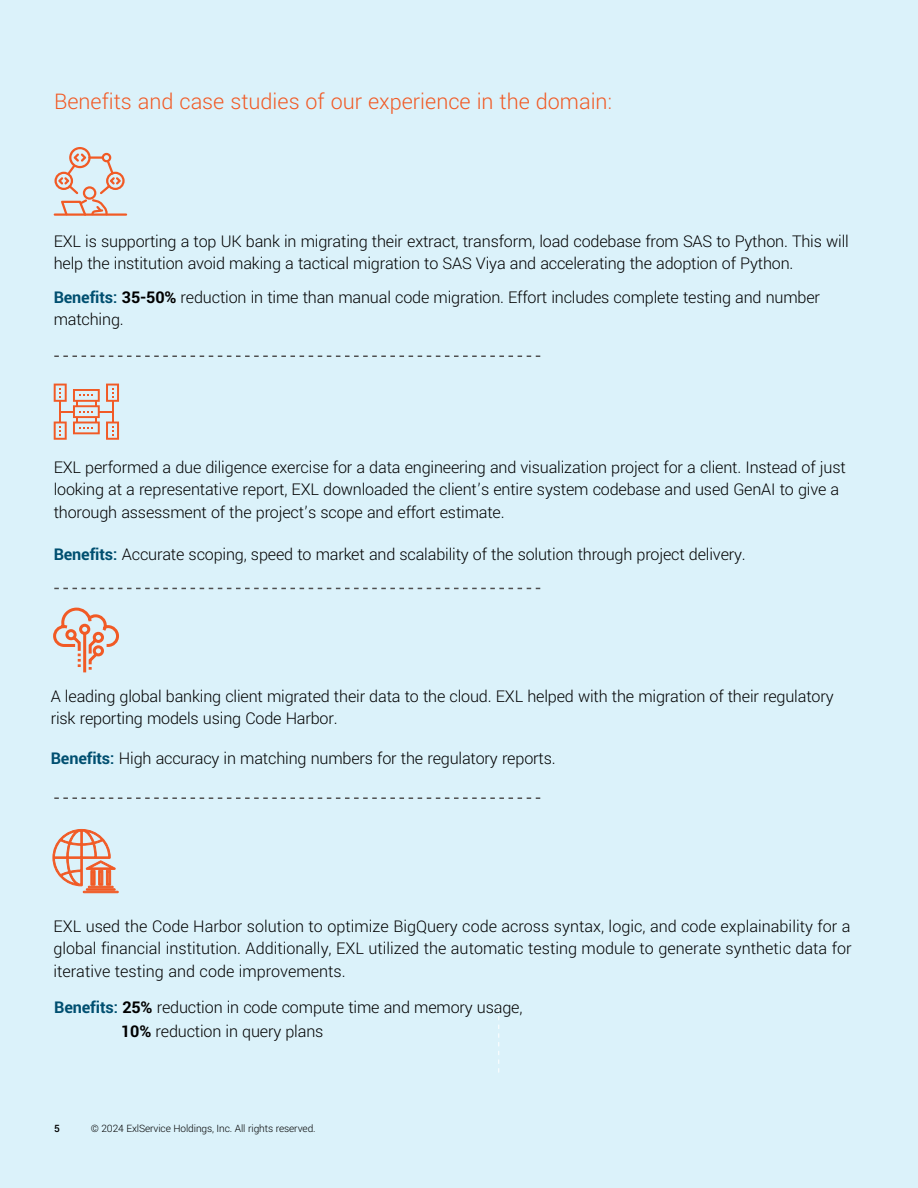
<style>
.page{position:relative;width:918px;height:1188px;background:#dbf2fa}
.page>*{position:absolute;margin:0;border:0;box-sizing:border-box;transform-origin:0 0}
.t1{font:300 24px "Yantramanav";color:#f15a25}
.t2{font:300 18px/22.5px "Yantramanav";letter-spacing:-.01em;color:#000}
.t3{font:300 11.25px "Yantramanav";letter-spacing:-.01em;color:#000}
.t4{font:500 11.25px "Yantramanav";color:#000}
.s1{font-weight:700;color:#004f70}
.s2{font-weight:700}
</style>
<div class="page">
<svg style="left:54px;top:356px;width:486px;height:1px"></svg>
<svg style="left:54px;top:588px;width:486px;height:1px"></svg>
<svg style="left:54px;top:384px;width:65px;height:56px"></svg>
<hr style="left:54px;top:213px;width:73px;height:3px;background:#f15a25">
<svg style="left:54px;top:147px;width:71px;height:69px"></svg>
<svg style="left:53px;top:607px;width:66px;height:66px"></svg>
<svg style="left:498px;top:1007px;width:1px;height:66px"></svg>
<svg style="left:54px;top:797px;width:486px;height:2px"></svg>
<div style="left:83px;top:891px;width:35px;height:2px;border:1px solid #f15a25"></div>
<svg style="left:53px;top:829px;width:63px;height:61px"></svg>
<h1 class="t1" style="left:54px;top:87px;width:560px">Benefits and case studies of our experience in the domain:</h1>
<p class="t2" style="left:54px;top:230px;width:797px">EXL is supporting a top UK bank in migrating their extract, transform, load codebase from SAS to Python. This will help the institution avoid making a tactical migration to SAS Viya and accelerating the adoption of Python.</p>
<p class="t2" style="left:54px;top:286px;width:768px"><span class="s1">Benefits:</span> <span class="s2">35-50%</span> reduction in time than manual code migration. Effort includes complete testing and number matching.</p>
<p class="t2" style="left:54px;top:456px;width:794px">EXL performed a due diligence exercise for a data engineering and visualization project for a client. Instead of just looking at a representative report, EXL downloaded the client’s entire system codebase and used GenAI to give a thorough assessment of the project’s scope and effort estimate.</p>
<p class="t2" style="left:54px;top:543px;width:694px"><span class="s1">Benefits:</span> Accurate scoping, speed to market and scalability of the solution through project delivery.</p>
<p class="t2" style="left:51px;top:685px;width:784px">A leading global banking client migrated their data to the cloud. EXL helped with the migration of their regulatory risk reporting models using Code Harbor.</p>
<p class="t2" style="left:51px;top:747px;width:507px"><span class="s1">Benefits:</span> High accuracy in matching numbers for the regulatory reports.</p>
<p class="t2" style="left:53px;top:915px;width:800px;text-align:justify">EXL used the Code Harbor solution to optimize BigQuery code across syntax, logic, and code explainability for a global financial institution. Additionally, EXL utilized the automatic testing module to generate synthetic data for iterative testing and code improvements.</p>
<p class="t2" style="left:121px;top:996px;width:403px;line-height:23.7px;text-indent:-67px"><span class="s1">Benefits:</span> <span class="s2">25%</span> reduction in code compute time and memory usage,<br><span class="s2">10%</span> reduction in query plans</p>
<p class="t4" style="left:54px;top:1121px;width:7px">5</p>
<p class="t3" style="left:91px;top:1122px;width:226px">© 2024 ExlService Holdings, Inc. All rights reserved.</p>
</div>
